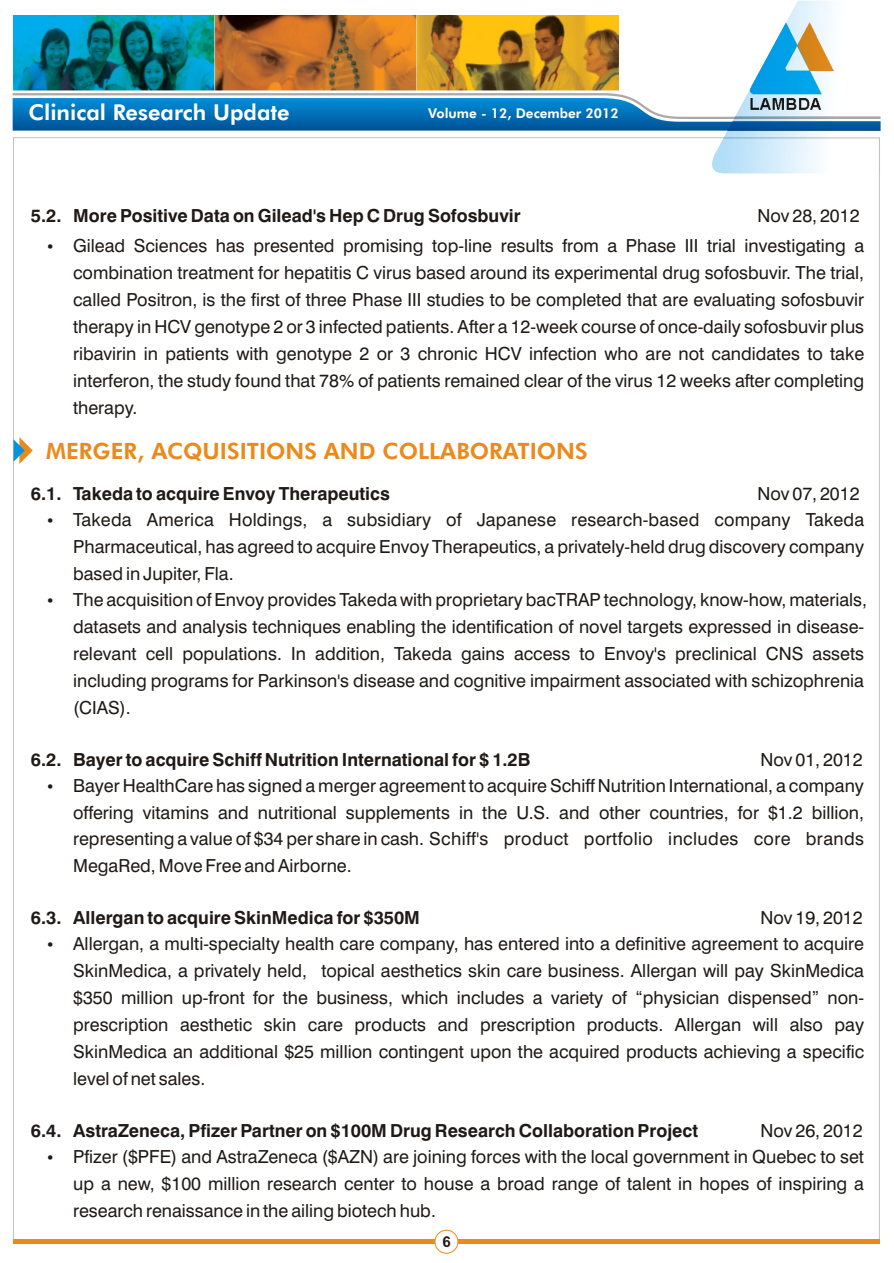
<style>
.page{position:relative;width:894px;height:1263px;background:#fff}
.page>*{position:absolute;margin:0;border:0;box-sizing:border-box;transform-origin:0 0}
.t1{font:22.5px "Futura Hv BT";color:#eb8a1c}
.t2{font:21.9px "Futura Hv BT";color:#fff}
.t3{font:18px/27px "Swis 721 BT";color:#1f1a17;text-align:justify}
.t4{font:700 18px "Swis 721 BT";color:#1f1a17}
.t5{font:700 15px "Arial";color:#1f1a17}
.t6{font:13.5px "Futura Hv BT";color:#fff}
</style>
<div class="page">
<div style="left:13px;top:1239px;width:867px;height:5px;background:#eb8a1c"></div>
<div style="left:435px;top:1230px;width:23px;height:24px;background:#fff;border:1px solid #eb8a1c;border-radius:50%"></div>
<img style="left:13px;top:15px;width:606px;height:8px">
<img style="left:12px;top:23px;width:691px;height:108px">
<img style="left:703px;top:0;width:178px;height:174px">
<svg style="left:14px;top:437px;width:19px;height:27px"></svg>
<p class="t2" style="left:28px;top:104px;width:263px">Clinical Research Update</p>
<p class="t6" style="left:428px;top:108px;width:192px">Volume - 12, December 2012</p>
<p class="t4" style="left:31px;top:208px;width:491px">5.2. More Positive Data on Gilead's Hep C Drug Sofosbuvir</p>
<p class="t3" style="left:757px;top:204px;width:104px">Nov 28, 2012</p>
<p class="t3" style="left:73px;top:234px;width:793px;text-indent:-26px">• Gilead Sciences has presented promising top-line results from a Phase III trial investigating a combination treatment for hepatitis C virus based around its experimental drug sofosbuvir. The trial, called Positron, is the first of three Phase III studies to be completed that are evaluating sofosbuvir therapy in HCV genotype 2 or 3 infected patients. After a 12-week course of once-daily sofosbuvir plus ribavirin in patients with genotype 2 or 3 chronic HCV infection who are not candidates to take interferon, the study found that 78% of patients remained clear of the virus 12 weeks after completing therapy.</p>
<p class="t1" style="left:46px;top:441px;width:543px">MERGER, ACQUISITIONS AND COLLABORATIONS</p>
<p class="t4" style="left:31px;top:487px;width:360px">6.1. Takeda to acquire Envoy Therapeutics</p>
<p class="t3" style="left:757px;top:482px;width:104px">Nov 07, 2012</p>
<p class="t3" style="left:73px;top:508px;width:793px;text-indent:-26px">• Takeda America Holdings, a subsidiary of Japanese research-based company Takeda Pharmaceutical, has agreed to acquire Envoy Therapeutics, a privately-held drug discovery company based in Jupiter, Fla.</p>
<p class="t3" style="left:73px;top:588px;width:795px;text-align:left;text-indent:-26px">• The acquisition of Envoy provides Takeda with proprietary bacTRAP technology, know-how, materials, datasets and analysis techniques enabling the identification of novel targets expressed in disease&shy;relevant cell populations. In addition, Takeda gains access to Envoy's preclinical CNS assets including programs for Parkinson's disease and cognitive impairment associated with schizophrenia (CIAS).</p>
<p class="t4" style="left:31px;top:752px;width:501px">6.2. Bayer to acquire Schiff Nutrition International for $ 1.2B</p>
<p class="t3" style="left:760px;top:747px;width:104px">Nov 01, 2012</p>
<p class="t3" style="left:73px;top:773px;width:793px;text-indent:-26px">• Bayer HealthCare has signed a merger agreement to acquire Schiff Nutrition International, a company offering vitamins and nutritional supplements in the U.S. and other countries, for $1.2 billion, representing a value of $34 per share in cash. Schiff's product portfolio includes core brands MegaRed, Move Free and Airborne.</p>
<p class="t4" style="left:31px;top:911px;width:391px">6.3. Allergan to acquire SkinMedica for $350M</p>
<p class="t3" style="left:760px;top:906px;width:104px">Nov 19, 2012</p>
<p class="t3" style="left:73px;top:932px;width:793px;text-indent:-26px">• Allergan, a multi-specialty health care company, has entered into a definitive agreement to acquire SkinMedica, a privately held, topical aesthetics skin care business. Allergan will pay SkinMedica $350 million up-front for the business, which includes a variety of “physician dispensed” non&shy;prescription aesthetic skin care products and prescription products. Allergan will also pay SkinMedica an additional $25 million contingent upon the acquired products achieving a specific level of net sales.</p>
<p class="t4" style="left:31px;top:1123px;width:669px">6.4. AstraZeneca, Pfizer Partner on $100M Drug Research Collaboration Project</p>
<p class="t3" style="left:760px;top:1119px;width:104px">Nov 26, 2012</p>
<p class="t3" style="left:73px;top:1144px;width:792px;text-indent:-26px">• Pfizer ($PFE) and AstraZeneca ($AZN) are joining forces with the local government in Quebec to set up a new, $100 million research center to house a broad range of talent in hopes of inspiring a research renaissance in the ailing biotech hub.</p>
<p class="t5" style="left:443px;top:1236px;width:10px">6</p>
</div>
